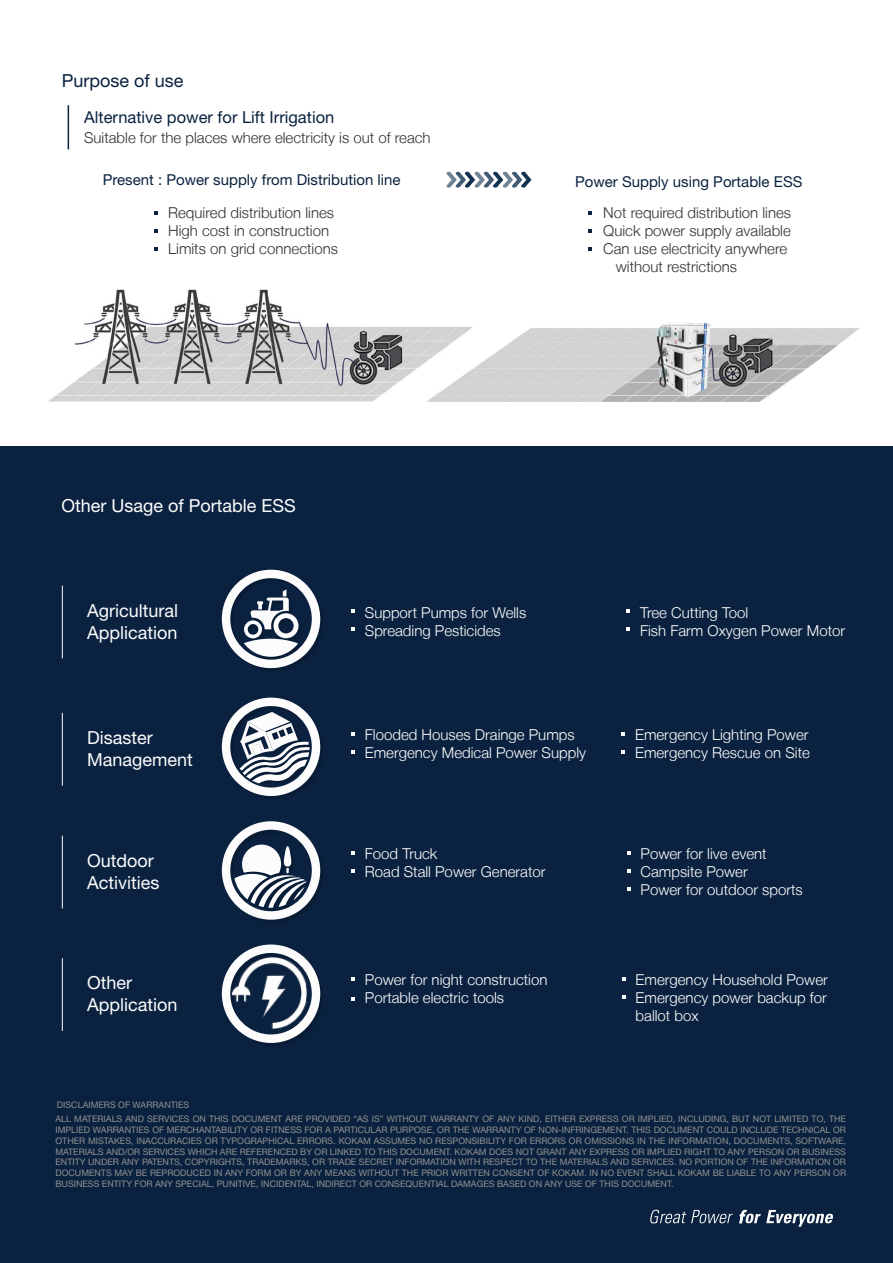
<style>
.page{position:relative;width:893px;height:1263px;background:#fff}
.page>*{position:absolute;margin:0;border:0;box-sizing:border-box;transform-origin:0 0}
.t1{font:18px/21.6px "Helvetica Neue LT Std";color:#fcfcfd}
.t2{font:18px "Helvetica Neue LT Std";color:#0a223f}
.t3{font:16.5px "Helvetica Neue LT Std";color:#0a223f}
.t4{font:300 15px/18px "Helvetica Neue LT";color:#fff}
.t5{font:300 15px/18px "Helvetica Neue LT";color:#323132}
.t6{font:15px "Helvetica Neue LT Std";color:#0a223f}
.t7{font:9px/10.8px "Helvetica Neue LT Std";color:#919191}
</style>
<div class="page">
<div style="left:0;top:447px;width:893px;height:816px;background:#0a223f"></div>
<svg style="left:222px;top:698px;width:99px;height:98px"></svg>
<svg style="left:222px;top:570px;width:99px;height:99px"></svg>
<svg style="left:650px;top:1210px;width:83px;height:13px"></svg>
<svg style="left:739px;top:1210px;width:94px;height:17px"></svg>
<svg style="left:351px;top:610px;width:4px;height:3px"></svg>
<svg style="left:351px;top:628px;width:4px;height:3px"></svg>
<svg style="left:351px;top:732px;width:4px;height:4px"></svg>
<svg style="left:351px;top:750px;width:4px;height:4px"></svg>
<svg style="left:622px;top:732px;width:3px;height:4px"></svg>
<svg style="left:622px;top:750px;width:3px;height:4px"></svg>
<svg style="left:351px;top:851px;width:4px;height:4px"></svg>
<svg style="left:351px;top:869px;width:4px;height:4px"></svg>
<svg style="left:627px;top:851px;width:4px;height:4px"></svg>
<svg style="left:627px;top:869px;width:4px;height:4px"></svg>
<svg style="left:627px;top:887px;width:4px;height:4px"></svg>
<svg style="left:351px;top:977px;width:4px;height:4px"></svg>
<svg style="left:351px;top:997px;width:4px;height:3px"></svg>
<svg style="left:622px;top:977px;width:4px;height:4px"></svg>
<svg style="left:622px;top:995px;width:4px;height:4px"></svg>
<svg style="left:222px;top:821px;width:99px;height:99px"></svg>
<hr style="left:68px;top:105px;width:1px;height:44px;background:#0a223f">
<hr style="left:62px;top:713px;width:1px;height:73px;background:#fcfcfd">
<hr style="left:62px;top:586px;width:1px;height:72px;background:#fcfcfd">
<hr style="left:62px;top:958px;width:1px;height:73px;background:#fcfcfd">
<hr style="left:62px;top:836px;width:1px;height:72px;background:#fcfcfd">
<svg style="left:446px;top:172px;width:86px;height:16px"></svg>
<img style="left:427px;top:322px;width:433px;height:80px">
<img style="left:49px;top:290px;width:423px;height:111px">
<img style="left:221px;top:944px;width:99px;height:99px">
<h1 class="t2" style="left:62px;top:70px;width:123px">Purpose of use</h1>
<h2 class="t3" style="left:84px;top:107px;width:252px">Alternative power for Lift Irrigation</h2>
<h3 class="t5" style="left:84px;top:128px;width:348px">Suitable for the places where electricity is out of reach</h3>
<h3 class="t6" style="left:103px;top:171px;width:299px">Present : Power supply from Distribution line</h3>
<h3 class="t5" style="left:168px;top:203px;width:171px">Required distribution lines<br>High cost in construction<br>Limits on grid connections</h3>
<h1 class="t1" style="left:61px;top:495px;width:236px">Other Usage of Portable ESS</h1>
<h3 class="t6" style="left:575px;top:173px;width:229px">Power Supply using Portable ESS</h3>
<h3 class="t5" style="left:603px;top:203px;width:189px">Not required distribution lines</h3>
<h3 class="t5" style="left:603px;top:221px;width:189px">Quick power supply available</h3>
<h3 class="t5" style="left:603px;top:239px;width:185px">Can use electricity anywhere</h3>
<h3 class="t5" style="left:616px;top:257px;width:123px">without restrictions</h3>
<h1 class="t1" style="left:87px;top:600px;width:92px">Agricultural<br>Application</h1>
<h3 class="t4" style="left:365px;top:603px;width:163px">Support Pumps for Wells<br>Spreading Pesticides</h3>
<h3 class="t4" style="left:640px;top:603px;width:207px">Tree Cutting Tool<br>Fish Farm Oxygen Power Motor</h3>
<h1 class="t1" style="left:87px;top:727px;width:107px">Disaster<br>Management</h1>
<h3 class="t4" style="left:365px;top:725px;width:223px">Flooded Houses Drainge Pumps<br>Emergency Medical Power Supply</h3>
<h3 class="t4" style="left:635px;top:725px;width:176px">Emergency Lighting Power<br>Emergency Rescue on Site</h3>
<h1 class="t1" style="left:87px;top:849px;width:74px">Outdoor<br>Activities</h1>
<h3 class="t4" style="left:365px;top:845px;width:182px">Food Truck<br>Road Stall Power Generator</h3>
<h3 class="t4" style="left:641px;top:845px;width:164px">Power for live event<br>Campsite Power<br>Power for outdoor sports</h3>
<h1 class="t1" style="left:87px;top:972px;width:92px">Other<br>Application</h1>
<h3 class="t4" style="left:365px;top:971px;width:184px">Power for night construction<br>Portable electric tools</h3>
<h3 class="t4" style="left:636px;top:971px;width:194px;text-align:justify">Emergency Household Power Emergency power backup for ballot box</h3>
<p class="t7" style="left:55px;top:1097px;width:792px;line-height:14.7px">DISCLAIMERS OF WARRANTIES<br>ALL MATERIALS AND SERVICES ON THIS DOCUMENT ARE PROVIDED “AS IS” WITHOUT WARRANTY OF ANY KIND, EITHER EXPRESS OR IMPLIED, INCLUDING, BUT NOT LIMITED TO, THE</p>
<p class="t7" style="left:55px;top:1124px;width:792px;text-align:justify">IMPLIED WARRANTIES OF MERCHANTABILITY OR FITNESS FOR A PARTICULAR PURPOSE, OR THE WARRANTY OF NON-INFRINGEMENT. THIS DOCUMENT COULD INCLUDE TECHNICAL OR OTHER MISTAKES, INACCURACIES OR TYPOGRAPHICAL ERRORS. KOKAM ASSUMES NO RESPONSIBILITY FOR ERRORS OR OMISSIONS IN THE INFORMATION, DOCUMENTS, SOFTWARE, MATERIALS AND/OR SERVICES WHICH ARE REFERENCED BY OR LINKED TO THIS DOCUMENT. KOKAM DOES NOT GRANT ANY EXPRESS OR IMPLIED RIGHT TO ANY PERSON OR BUSINESS ENTITY UNDER ANY PATENTS, COPYRIGHTS, TRADEMARKS, OR TRADE SECRET INFORMATION WITH RESPECT TO THE MATERIALS AND SERVICES. NO PORTION OF THE INFORMATION OR DOCUMENTS MAY BE REPRODUCED IN ANY FORM OR BY ANY MEANS WITHOUT THE PRIOR WRITTEN CONSENT OF KOKAM. IN NO EVENT SHALL KOKAM BE LIABLE TO ANY PERSON OR BUSINESS ENTITY FOR ANY SPECIAL, PUNITIVE, INCIDENTAL, INDIRECT OR CONSEQUENTIAL DAMAGES BASED ON ANY USE OF THIS DOCUMENT.</p>
</div>
